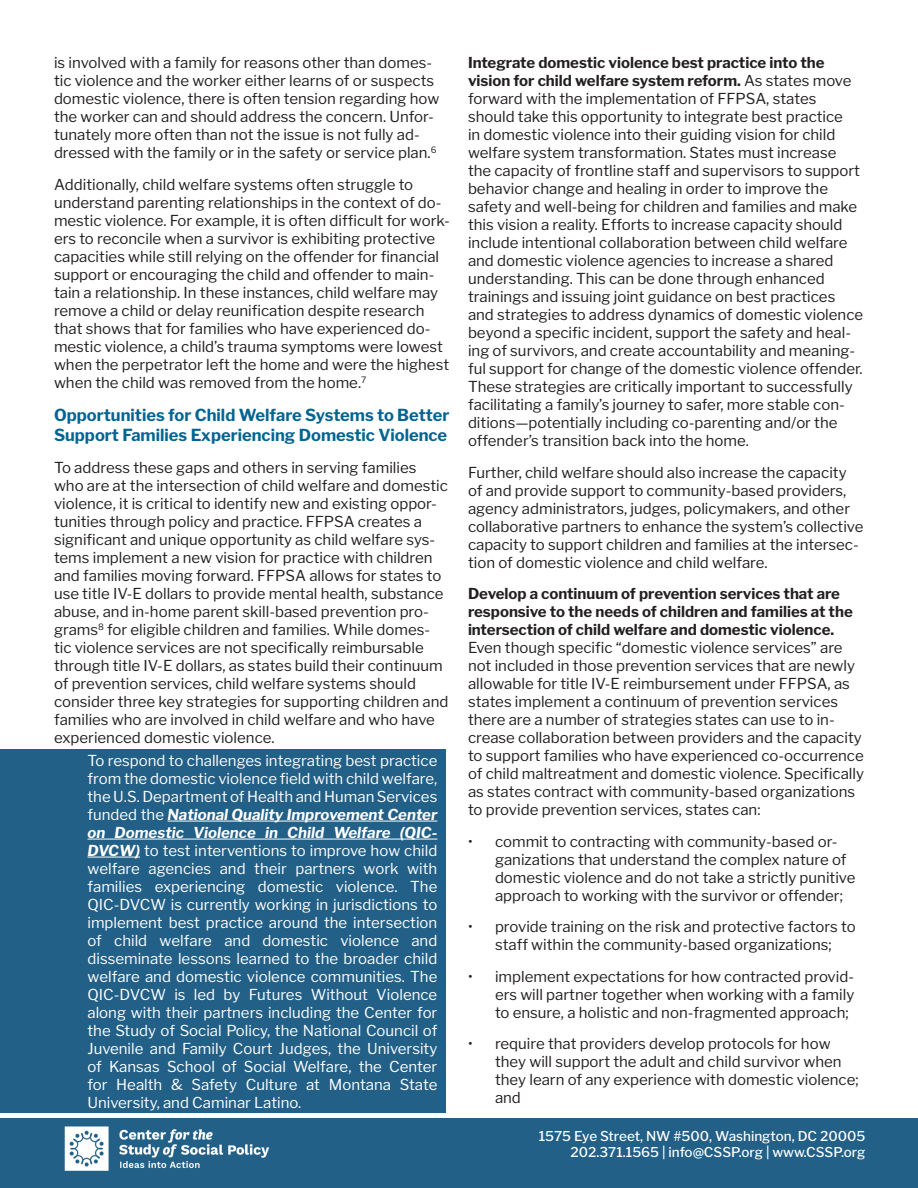
<style>
.page{position:relative;width:918px;height:1188px;background:#fff}
.page>*{position:absolute;margin:0;border:0;box-sizing:border-box;transform-origin:0 0}
.t1{font:700 16.5px/19.8px "Libre Franklin";color:#026491}
.t2{font:15px/18px "Libre Franklin";color:#231f20}
.t3{font:15px/18px "Libre Franklin";color:#fff;text-align:justify}
.t4{font:700 15px/18px "Libre Franklin";color:#231f20}
.t5{font:500 13.5px/16.2px "Libre Franklin";color:#fff;text-align:right}
.s1{font-weight:700;font-style:italic}
.s2{font-weight:700}
</style>
<div class="page">
<div style="left:0;top:1119px;width:918px;height:69px;background:#226088"></div>
<img style="left:57px;top:1118px;width:221px;height:53px">
<div style="left:0;top:750px;width:446px;height:363px;background:#226088"></div>
<hr style="left:168px;top:821px;width:269px;height:1px;background:#fff">
<hr style="left:87px;top:839px;width:350px;height:1px;background:#fff">
<hr style="left:87px;top:857px;width:53px;height:1px;background:#fff">
<p class="t2" style="left:54px;top:54px;width:387px">is involved with a family for reasons other than domes&shy;tic violence and the worker either learns of or suspects domestic violence, there is often tension regarding how the worker can and should address the concern. Unfor&shy;tunately more often than not the issue is not fully ad&shy;dressed with the family or in the safety or service plan.<sup>6</sup></p>
<p class="t2" style="left:54px;top:176px;width:397px">Additionally, child welfare systems often struggle to understand parenting relationships in the context of do&shy;mestic violence. For example, it is often difficult for work&shy;ers to reconcile when a survivor is exhibiting protective capacities while still relying on the offender for financial support or encouraging the child and offender to main&shy;tain a relationship. In these instances, child welfare may remove a child or delay reunification despite research that shows that for families who have experienced do&shy;mestic violence, a child’s trauma symptoms were lowest when the perpetrator left the home and were the highest when the child was removed from the home.<sup>7</sup></p>
<p class="t1" style="left:54px;top:404px;width:397px">Opportunities for Child Welfare Systems to Better<br>Support Families Experiencing Domestic Violence</p>
<p class="t2" style="left:54px;top:458px;width:396px">To address these gaps and others in serving families who are at the intersection of child welfare and domestic violence, it is critical to identify new and existing oppor&shy;tunities through policy and practice. FFPSA creates a significant and unique opportunity as child welfare sys&shy;tems implement a new vision for practice with children and families moving forward. FFPSA allows for states to use title IV-E dollars to provide mental health, substance abuse, and in-home parent skill-based prevention pro&shy;grams<sup>8</sup> for eligible children and families. While domes&shy;tic violence services are not specifically reimbursable through title IV-E dollars, as states build their continuum of prevention services, child welfare systems should consider three key strategies for supporting children and families who are involved in child welfare and who have experienced domestic violence.</p>
<p class="t3" style="left:87px;top:751px;width:351px">To respond to challenges integrating best practice from the domestic violence field with child welfare, the U.S. Department of Health and Human Services funded the <span class="s1">National Quality Improvement Center on Domestic Violence in Child Welfare (QIC-DVCW)</span> to test interventions to improve how child welfare agencies and their partners work with families experiencing domestic violence. The QIC-DVCW is currently working in jurisdictions to implement best practice around the intersection of child welfare and domestic violence and disseminate lessons learned to the broader child welfare and domestic violence communities. The QIC-DVCW is led by Futures Without Violence along with their partners including the Center for the Study of Social Policy, the National Council of Juvenile and Family Court Judges, the University of Kansas School of Social Welfare, the Center for Health &amp; Safety Culture at Montana State University, and Caminar Latino.</p>
<p class="t2" style="left:468px;top:54px;width:397px"><span class="s2">Integrate domestic violence best practice into the vision for child welfare system reform.</span> As states move forward with the implementation of FFPSA, states should take this opportunity to integrate best practice<br>in domestic violence into their guiding vision for child welfare system transformation. States must increase the capacity of frontline staff and supervisors to support behavior change and healing in order to improve the safety and well-being for children and families and make this vision a reality. Efforts to increase capacity should include intentional collaboration between child welfare and domestic violence agencies to increase a shared understanding. This can be done through enhanced trainings and issuing joint guidance on best practices and strategies to address dynamics of domestic violence beyond a specific incident, support the safety and heal&shy;ing of survivors, and create accountability and meaning&shy;ful support for change of the domestic violence offender.<br>These strategies are critically important to successfully facilitating a family’s journey to safer, more stable con&shy;ditions—potentially including co-parenting and/or the offender’s transition back into the home.</p>
<p class="t2" style="left:468px;top:464px;width:397px">Further, child welfare should also increase the capacity of and provide support to community-based providers, agency administrators, judges, policymakers, and other collaborative partners to enhance the system’s collective capacity to support children and families at the intersec&shy;tion of domestic violence and child welfare.</p>
<p class="t4" style="left:468px;top:584px;width:386px">Develop a continuum of prevention services that are responsive to the needs of children and families at the intersection of child welfare and domestic violence.</p>
<p class="t2" style="left:468px;top:639px;width:398px">Even though specific “domestic violence services” are not included in those prevention services that are newly allowable for title IV-E reimbursement under FFPSA, as states implement a continuum of prevention services there are a number of strategies states can use to in&shy;crease collaboration between providers and the capacity to support families who have experienced co-occurrence of child maltreatment and domestic violence. Specifically as states contract with community-based organizations to provide prevention services, states can:</p>
<p class="t2" style="left:495px;top:833px;width:362px;text-indent:-27px">• commit to contracting with community-based or&shy;ganizations that understand the complex nature of domestic violence and do not take a strictly punitive approach to working with the survivor or offender;</p>
<p class="t2" style="left:468px;top:918px;width:389px;text-align:center">• provide training on the risk and protective factors to staff within the community-based organizations;</p>
<p class="t2" style="left:495px;top:968px;width:361px;text-align:justify;text-indent:-27px">• implement expectations for how contracted provid&shy;ers will partner together when working with a family to ensure, a holistic and non-fragmented approach;</p>
<p class="t2" style="left:495px;top:1035px;width:365px;text-indent:-27px">• require that providers develop protocols for how they will support the adult and child survivor when they learn of any experience with domestic violence; and</p>
<p class="t5" style="left:539px;top:1128px;width:328px">1575 Eye Street, NW #500, Washington, DC 20005<br>202.371.1565 | info@CSSP.org | www.CSSP.org</p>
</div>
